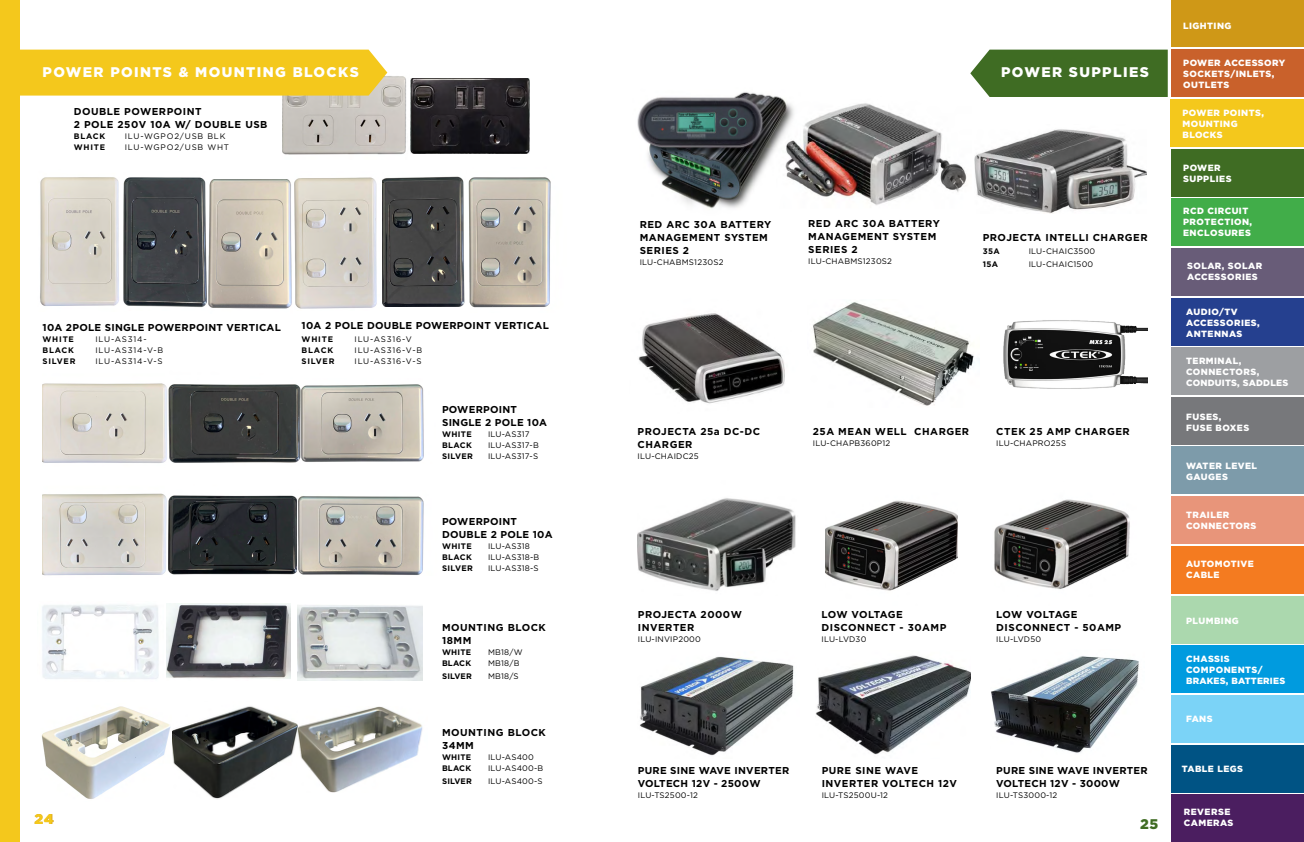
<style>
.page{position:relative;width:1304px;height:842px;background:#fff}
.page>*{position:absolute;margin:0;border:0;box-sizing:border-box;transform-origin:0 0}
.t1{font:900 14px "Gotham";letter-spacing:.1em;color:#fff}
.t2{font:900 14px "Gotham";color:#f4c81c}
.t3{font:900 14px "Gotham";color:#3f6c23}
.t4{font:700 10px/13px "Gotham";letter-spacing:.05em;color:#000}
.t5{font:700 10px/13px "Gotham";letter-spacing:.025em;color:#000}
.t6{font:900 9px/11px "Gotham";letter-spacing:.05em;color:#fff}
.t7{font:900 9px/11px "Gotham";letter-spacing:.03em;color:#fff}
.t8{font:8px "Gotham";letter-spacing:.025em;color:#000}
.t9{font:700 8px "Gotham";letter-spacing:.05em;color:#000}
.t10{font:8px "Gotham";letter-spacing:.1em;color:#000}
</style>
<div class="page">
<div style="left:1171px;top:50px;width:133px;height:47px;background:#c9612b"></div>
<div style="left:1171px;top:794px;width:133px;height:48px;background:#4b1e60"></div>
<div style="left:1171px;top:0;width:133px;height:47px;background:#cf9817"></div>
<div style="left:1171px;top:99px;width:133px;height:48px;background:#f4c81c"></div>
<div style="left:1171px;top:199px;width:133px;height:47px;background:#41ad49"></div>
<div style="left:1171px;top:248px;width:133px;height:48px;background:#685c78"></div>
<div style="left:1171px;top:298px;width:133px;height:47px;background:#25408f"></div>
<div style="left:1171px;top:347px;width:133px;height:48px;background:#9d9fa2"></div>
<div style="left:1171px;top:397px;width:133px;height:47px;background:#77787b"></div>
<div style="left:1171px;top:447px;width:133px;height:47px;background:#7d9baa"></div>
<div style="left:1171px;top:496px;width:133px;height:48px;background:#e8957a"></div>
<div style="left:1171px;top:546px;width:133px;height:48px;background:#f47b20"></div>
<div style="left:1171px;top:596px;width:133px;height:47px;background:#abd8ae"></div>
<div style="left:1171px;top:646px;width:133px;height:47px;background:#009bdf"></div>
<div style="left:1171px;top:695px;width:133px;height:48px;background:#7bd3f7"></div>
<div style="left:1171px;top:745px;width:133px;height:47px;background:#005384"></div>
<div style="left:1171px;top:149px;width:133px;height:47px;background:#3f6c23"></div>
<div style="left:970px;top:50px;width:198px;height:47px;background:#3f6c23"></div>
<img style="left:283px;top:76px;width:123px;height:79px">
<img style="left:410px;top:78px;width:120px;height:75px">
<img style="left:172px;top:706px;width:124px;height:93px">
<img style="left:296px;top:707px;width:127px;height:85px">
<img style="left:166px;top:604px;width:124px;height:75px">
<img style="left:298px;top:605px;width:125px;height:75px">
<img style="left:42px;top:605px;width:117px;height:74px">
<img style="left:43px;top:383px;width:126px;height:80px">
<img style="left:43px;top:493px;width:126px;height:83px">
<img style="left:169px;top:384px;width:132px;height:79px">
<img style="left:169px;top:495px;width:128px;height:80px">
<img style="left:301px;top:384px;width:123px;height:78px">
<img style="left:298px;top:496px;width:126px;height:79px">
<img style="left:41px;top:706px;width:130px;height:93px">
<div style="left:0;top:0;width:20px;height:842px;background:#f4c81c"></div>
<div style="left:20px;top:50px;width:367px;height:46px;background:#f4c81c"></div>
<img style="left:209px;top:179px;width:83px;height:130px">
<img style="left:40px;top:177px;width:79px;height:129px">
<img style="left:295px;top:177px;width:82px;height:132px">
<img style="left:123px;top:177px;width:84px;height:131px">
<img style="left:383px;top:176px;width:82px;height:131px">
<img style="left:468px;top:177px;width:83px;height:131px">
<img style="left:640px;top:656px;width:154px;height:100px">
<img style="left:816px;top:655px;width:154px;height:100px">
<img style="left:991px;top:656px;width:148px;height:97px">
<img style="left:825px;top:500px;width:132px;height:91px">
<img style="left:994px;top:499px;width:136px;height:90px">
<img style="left:638px;top:498px;width:158px;height:93px">
<img style="left:801px;top:96px;width:170px;height:109px">
<img style="left:975px;top:129px;width:171px;height:85px">
<img style="left:637px;top:92px;width:164px;height:117px">
<img style="left:1003px;top:320px;width:145px;height:69px">
<img style="left:638px;top:313px;width:147px;height:91px">
<img style="left:813px;top:302px;width:162px;height:104px">
<h1 class="t1" style="left:43px;top:64px;width:318px">POWER POINTS &amp; MOUNTING BLOCKS</h1>
<p class="t4" style="left:74px;top:104px;width:195px">DOUBLE POWERPOINT<br>2 POLE 250V 10A W/ DOUBLE USB</p>
<p class="t9" style="left:74px;top:131px;width:33px">BLACK</p>
<p class="t10" style="left:125px;top:131px;width:102px">ILU-WGPO2/USB BLK</p>
<p class="t9" style="left:74px;top:142px;width:33px">WHITE</p>
<p class="t10" style="left:125px;top:142px;width:106px">ILU-WGPO2/USB WHT</p>
<p class="t5" style="left:43px;top:321px;width:240px">10A 2POLE SINGLE POWERPOINT VERTICAL</p>
<p class="t9" style="left:43px;top:335px;width:33px">WHITE</p>
<p class="t10" style="left:96px;top:334px;width:53px">ILU-AS314-</p>
<p class="t9" style="left:43px;top:346px;width:33px">BLACK</p>
<p class="t10" style="left:96px;top:345px;width:69px">ILU-AS314-V-B</p>
<p class="t9" style="left:43px;top:357px;width:34px">SILVER</p>
<p class="t10" style="left:96px;top:356px;width:69px">ILU-AS314-V-S</p>
<p class="t5" style="left:302px;top:318px;width:249px">10A 2 POLE DOUBLE POWERPOINT VERTICAL</p>
<p class="t9" style="left:302px;top:334px;width:33px">WHITE</p>
<p class="t10" style="left:355px;top:334px;width:59px">ILU-AS316-V</p>
<p class="t9" style="left:302px;top:345px;width:33px">BLACK</p>
<p class="t10" style="left:355px;top:345px;width:69px">ILU-AS316-V-B</p>
<p class="t9" style="left:302px;top:356px;width:34px">SILVER</p>
<p class="t10" style="left:355px;top:356px;width:69px">ILU-AS316-V-S</p>
<p class="t5" style="left:442px;top:403px;width:107px">POWERPOINT<br>SINGLE 2 POLE 10A</p>
<p class="t9" style="left:442px;top:430px;width:31px">WHITE</p>
<p class="t8" style="left:488px;top:429px;width:43px">ILU-AS317</p>
<p class="t9" style="left:442px;top:441px;width:32px">BLACK</p>
<p class="t8" style="left:488px;top:440px;width:52px">ILU-AS317-B</p>
<p class="t9" style="left:442px;top:452px;width:32px">SILVER</p>
<p class="t8" style="left:488px;top:451px;width:52px">ILU-AS317-S</p>
<h1 class="t2" style="left:35px;top:811px;width:20px">24</h1>
<p class="t5" style="left:442px;top:515px;width:112px">POWERPOINT<br>DOUBLE 2 POLE 10A</p>
<p class="t9" style="left:442px;top:542px;width:31px">WHITE</p>
<p class="t8" style="left:488px;top:541px;width:43px">ILU-AS318</p>
<p class="t9" style="left:442px;top:553px;width:32px">BLACK</p>
<p class="t8" style="left:488px;top:552px;width:53px">ILU-AS318-B</p>
<p class="t9" style="left:442px;top:564px;width:32px">SILVER</p>
<p class="t8" style="left:488px;top:563px;width:52px">ILU-AS318-S</p>
<p class="t4" style="left:442px;top:621px;width:105px">MOUNTING BLOCK<br>18MM</p>
<p class="t9" style="left:442px;top:647px;width:31px">WHITE</p>
<p class="t8" style="left:488px;top:647px;width:36px">MB18/W</p>
<p class="t9" style="left:442px;top:658px;width:31px">BLACK</p>
<p class="t8" style="left:488px;top:658px;width:33px">MB18/B</p>
<p class="t9" style="left:442px;top:671px;width:31px">SILVER</p>
<p class="t8" style="left:488px;top:671px;width:32px">MB18/S</p>
<p class="t4" style="left:442px;top:725px;width:105px">MOUNTING BLOCK<br>34MM</p>
<p class="t9" style="left:442px;top:752px;width:31px">WHITE</p>
<p class="t8" style="left:488px;top:752px;width:47px">ILU-AS400</p>
<p class="t9" style="left:442px;top:763px;width:31px">BLACK</p>
<p class="t8" style="left:488px;top:763px;width:57px">ILU-AS400-B</p>
<p class="t9" style="left:442px;top:776px;width:31px">SILVER</p>
<p class="t8" style="left:488px;top:776px;width:56px">ILU-AS400-S</p>
<p class="t6" style="left:1183px;top:20px;width:50px">LIGHTING</p>
<h1 class="t1" style="left:1001px;top:64px;width:149px">POWER SUPPLIES</h1>
<p class="t6" style="left:1183px;top:57px;width:104px">POWER ACCESSORY<br>SOCKETS/INLETS,<br>OUTLETS</p>
<p class="t6" style="left:1182px;top:107px;width:83px">POWER POINTS,<br>MOUNTING<br>BLOCKS</p>
<p class="t6" style="left:1183px;top:162px;width:50px">POWER<br>SUPPLIES</p>
<p class="t4" style="left:640px;top:218px;width:133px">RED ARC 30A BATTERY<br>MANAGEMENT SYSTEM<br>SERIES 2</p>
<p class="t8" style="left:640px;top:257px;width:85px">ILU-CHABMS1230S2</p>
<p class="t4" style="left:638px;top:425px;width:124px">PROJECTA 25a DC-DC<br>CHARGER</p>
<p class="t8" style="left:638px;top:451px;width:63px">ILU-CHAIDC25</p>
<p class="t4" style="left:638px;top:607px;width:106px">PROJECTA 2000W<br>INVERTER</p>
<p class="t8" style="left:638px;top:634px;width:65px">ILU-INVIP2000</p>
<p class="t4" style="left:808px;top:217px;width:133px">RED ARC 30A BATTERY<br>MANAGEMENT SYSTEM<br>SERIES 2</p>
<p class="t8" style="left:808px;top:256px;width:85px">ILU-CHABMS1230S2</p>
<p class="t4" style="left:983px;top:231px;width:166px">PROJECTA INTELLI CHARGER</p>
<p class="t9" style="left:983px;top:247px;width:19px">35A</p>
<p class="t8" style="left:1029px;top:246px;width:68px">ILU-CHAIC3500</p>
<p class="t9" style="left:983px;top:260px;width:17px">15A</p>
<p class="t8" style="left:1029px;top:259px;width:66px">ILU-CHAIC1500</p>
<p class="t4" style="left:813px;top:425px;width:158px">25A MEAN WELL CHARGER</p>
<p class="t8" style="left:813px;top:438px;width:79px">ILU-CHAPB360P12</p>
<p class="t4" style="left:996px;top:425px;width:135px">CTEK 25 AMP CHARGER</p>
<p class="t8" style="left:996px;top:438px;width:71px">ILU-CHAPRO25S</p>
<p class="t4" style="left:821px;top:607px;width:126px">LOW VOLTAGE<br>DISCONNECT - 30AMP</p>
<p class="t8" style="left:821px;top:634px;width:46px">ILU-LVD30</p>
<p class="t4" style="left:996px;top:607px;width:127px">LOW VOLTAGE<br>DISCONNECT - 50AMP</p>
<p class="t8" style="left:996px;top:634px;width:46px">ILU-LVD50</p>
<p class="t6" style="left:1183px;top:205px;width:71px">RCD CIRCUIT<br>PROTECTION,<br>ENCLOSURES</p>
<p class="t6" style="left:1187px;top:260px;width:77px">SOLAR, SOLAR<br>ACCESSORIES</p>
<p class="t6" style="left:1186px;top:306px;width:75px">AUDIO/TV<br>ACCESSORIES,<br>ANTENNAS</p>
<p class="t7" style="left:1186px;top:355px;width:104px">TERMINAL,<br>CONNECTORS,<br>CONDUITS, SADDLES</p>
<p class="t6" style="left:1186px;top:411px;width:65px">FUSES,<br>FUSE BOXES</p>
<p class="t6" style="left:1186px;top:460px;width:73px">WATER LEVEL<br>GAUGES</p>
<p class="t6" style="left:1186px;top:509px;width:72px">TRAILER<br>CONNECTORS</p>
<p class="t6" style="left:1186px;top:558px;width:69px">AUTOMOTIVE<br>CABLE</p>
<p class="t6" style="left:1186px;top:615px;width:54px">PLUMBING</p>
<p class="t6" style="left:1186px;top:653px;width:101px">CHASSIS<br>COMPONENTS/<br>BRAKES, BATTERIES</p>
<p class="t6" style="left:1186px;top:713px;width:28px">FANS</p>
<p class="t5" style="left:638px;top:763px;width:153px">PURE SINE WAVE INVERTER<br>VOLTECH 12V - 2500W</p>
<p class="t8" style="left:638px;top:790px;width:62px">ILU-TS2500-12</p>
<p class="t4" style="left:822px;top:763px;width:137px">PURE SINE WAVE<br>INVERTER VOLTECH 12V</p>
<p class="t8" style="left:822px;top:790px;width:68px">ILU-TS2500U-12</p>
<p class="t5" style="left:996px;top:763px;width:153px">PURE SINE WAVE INVERTER<br>VOLTECH 12V - 3000W</p>
<p class="t8" style="left:996px;top:790px;width:63px">ILU-TS3000-12</p>
<p class="t6" style="left:1182px;top:763px;width:63px">TABLE LEGS</p>
<h1 class="t3" style="left:1140px;top:816px;width:20px">25</h1>
<p class="t6" style="left:1184px;top:806px;width:51px">REVERSE<br>CAMERAS</p>
</div>
